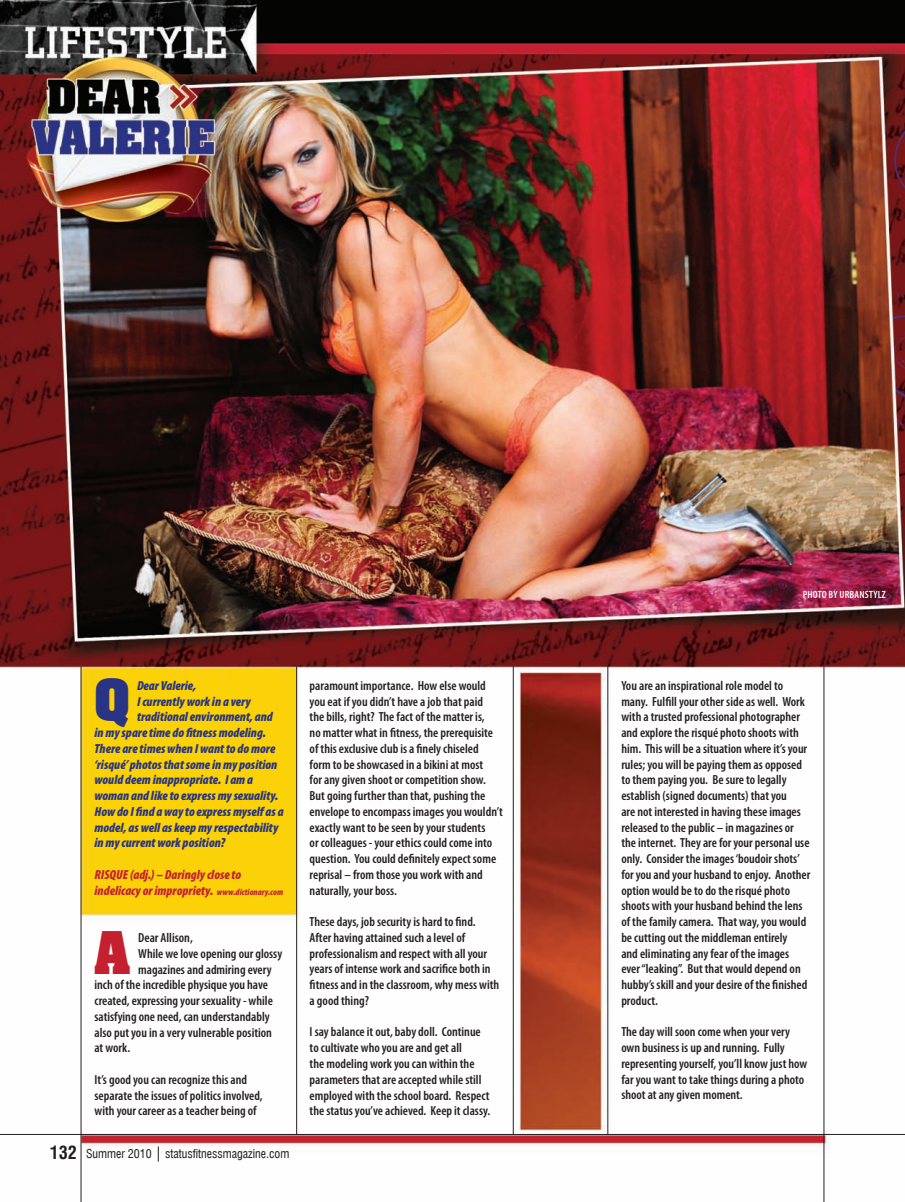
<style>
.page{position:relative;width:905px;height:1202px;background:#fff}
.page>*{position:absolute;margin:0;border:0;box-sizing:border-box;transform-origin:0 0}
.t1{font:700 49.95px "Aardvark";color:#293584}
.t2{font:700 49.95px "Aardvark";color:#c52030}
.t3{font:600 condensed 13.2px/15.8px "Myriad Pro";color:#231f20}
.t4{font:italic 900 condensed 13.2px "Myriad Pro";color:#293584}
.t5{font:italic 900 condensed 13.2px/15.8px "Myriad Pro";color:#c52030}
.t6{font:12px "Corporate Condensed Regular SWFTE";color:#231f20}
.t7{font:600 condensed 10.5px "Myriad Pro";color:#fff}
.s1{font-size:9px}
.s2{font-family:"Corporate Condensed Bold SWFTE";font-size:18px}
.s3{font-size:15px}
</style>
<div class="page">
<img style="left:0;top:0;width:904px;height:1202px">
<hr style="left:81px;top:666px;width:1px;height:536px;background:#231f20">
<hr style="left:296px;top:666px;width:1px;height:468px;background:#231f20">
<hr style="left:513px;top:666px;width:1px;height:468px;background:#231f20">
<hr style="left:607px;top:666px;width:1px;height:468px;background:#231f20">
<hr style="left:823px;top:666px;width:1px;height:535px;background:#231f20">
<hr style="left:0;top:1134px;width:904px;height:1px;background:#231f20">
<h1 class="t1" style="left:94px;top:657px;width:36px">Q</h1>
<p class="t4" style="left:137px;top:678px;width:61px">Dear Valerie,</p>
<p class="t4" style="left:137px;top:694px;width:115px">I currently work in a very</p>
<p class="t4" style="left:137px;top:710px;width:137px">traditional environment, and</p>
<p class="t4" style="left:94px;top:725px;width:173px">in my spare time do fitness modeling.</p>
<p class="t4" style="left:94px;top:741px;width:182px">There are times when I want to do more</p>
<p class="t4" style="left:94px;top:757px;width:184px">‘risqué’ photos that some in my position</p>
<p class="t4" style="left:94px;top:773px;width:160px">would deem inappropriate. I am a</p>
<p class="t4" style="left:94px;top:788px;width:185px">woman and like to express my sexuality.</p>
<p class="t4" style="left:94px;top:804px;width:190px">How do I find a way to express myself as a</p>
<p class="t4" style="left:94px;top:820px;width:185px">model, as well as keep my respectability</p>
<p class="t4" style="left:94px;top:836px;width:132px">in my current work position?</p>
<p class="t5" style="left:94px;top:867px;width:190px">RISQUE (adj.) – Daringly close to indelicacy or impropriety. <span class="s1">www.dictionary.com</span></p>
<h1 class="t2" style="left:94px;top:909px;width:37px">A</h1>
<p class="t3" style="left:138px;top:930px;width:56px">Dear Allison,</p>
<p class="t3" style="left:138px;top:945px;width:145px">While we love opening our glossy</p>
<p class="t3" style="left:138px;top:961px;width:135px">magazines and admiring every</p>
<p class="t3" style="left:95px;top:977px;width:175px">inch of the incredible physique you have</p>
<p class="t3" style="left:95px;top:993px;width:180px">created, expressing your sexuality - while</p>
<p class="t3" style="left:95px;top:1008px;width:177px">satisfying one need, can understandably</p>
<p class="t3" style="left:95px;top:1024px;width:179px">also put you in a very vulnerable position</p>
<p class="t3" style="left:95px;top:1040px;width:37px">at work.</p>
<p class="t3" style="left:95px;top:1071px;width:170px">It’s good you can recognize this and separate the issues of politics involved, with your career as a teacher being of</p>
<p class="t6" style="left:50px;top:1146px;width:241px"><span class="s2">132</span> Summer 2010 <span class="s3">|</span> statusfitnessmagazine.com</p>
<p class="t3" style="left:309px;top:678px;width:195px">paramount importance. How else would you eat if you didn’t have a job that paid<br>the bills, right? The fact of the matter is,<br>no matter what in fitness, the prerequisite of this exclusive club is a finely chiseled form to be showcased in a bikini at most<br>for any given shoot or competition show.<br>But going further than that, pushing the envelope to encompass images you wouldn’t exactly want to be seen by your students<br>or colleagues - your ethics could come into question. You could definitely expect some reprisal – from those you work with and naturally, your boss.</p>
<p class="t3" style="left:309px;top:914px;width:191px">These days, job security is hard to find.<br>After having attained such a level of professionalism and respect with all your years of intense work and sacrifice both in fitness and in the classroom, why mess with a good thing?</p>
<p class="t3" style="left:309px;top:1024px;width:182px">I say balance it out, baby doll. Continue to cultivate who you are and get all<br>the modeling work you can within the parameters that are accepted while still employed with the school board. Respect the status you’ve achieved. Keep it classy.</p>
<p class="t7" style="left:802px;top:589px;width:11px">Photo</p>
<p class="t7" style="left:828px;top:589px;width:22px">bY Urban</p>
<p class="t7" style="left:864px;top:589px;width:22px">Stylz</p>
<p class="t3" style="left:621px;top:678px;width:190px">You are an inspirational role model to many. Fulfill your other side as well. Work with a trusted professional photographer and explore the risqué photo shoots with him. This will be a situation where it’s your rules; you will be paying them as opposed to them paying you. Be sure to legally establish (signed documents) that you<br>are not interested in having these images released to the public – in magazines or the internet. They are for your personal use only. Consider the images ‘boudoir shots’ for you and your husband to enjoy. Another option would be to do the risqué photo shoots with your husband behind the lens of the family camera. That way, you would be cutting out the middleman entirely<br>and eliminating any fear of the images ever “leaking”. But that would depend on hubby’s skill and your desire of the finished product.</p>
<p class="t3" style="left:621px;top:1024px;width:188px">The day will soon come when your very own business is up and running. Fully representing yourself, you’ll know just how far you want to take things during a photo shoot at any given moment.</p>
</div>
